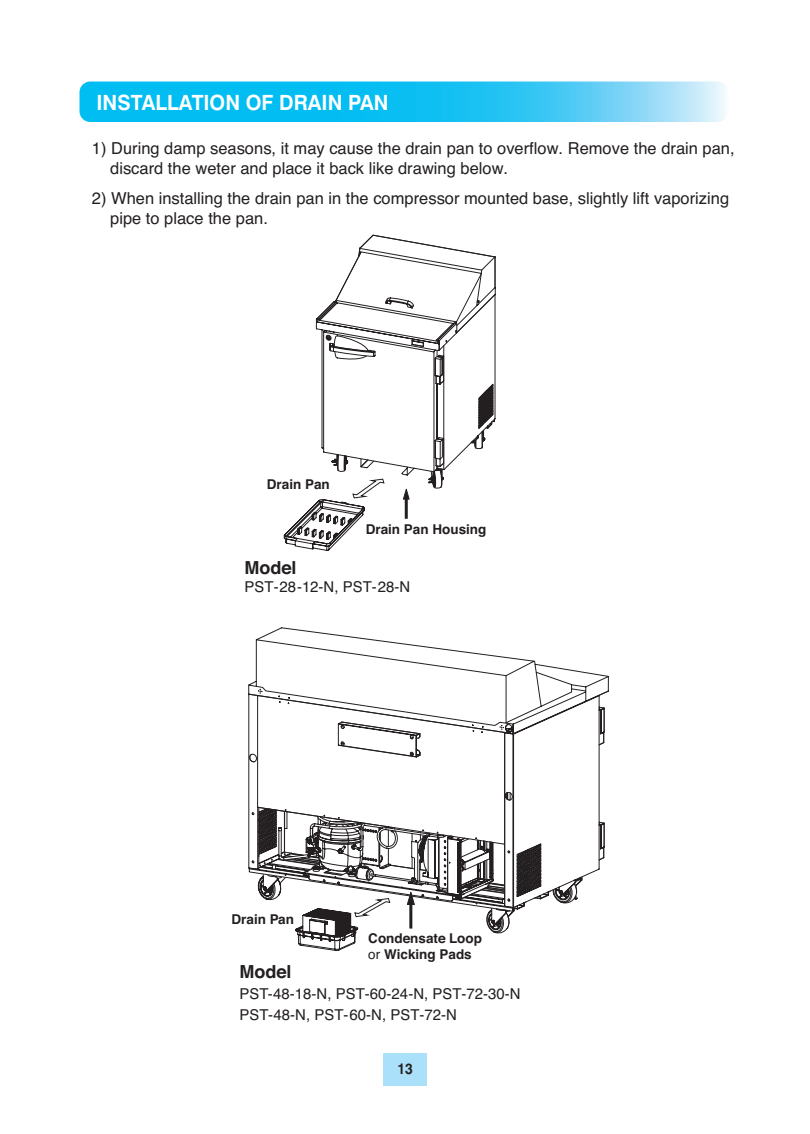
<style>
.page{position:relative;width:810px;height:1134px;background:#fff}
.page>*{position:absolute;margin:0;border:0;box-sizing:border-box;transform-origin:0 0}
.t1{font:700 21px "Swiss 721 BT";color:#fff;scale:.95 1}
.t2{font:700 18px "Helvetica";color:#231f20}
.t3{font:16.5px/19.8px "Helvetica";color:#231f20}
.t4{font:15px/21px "Helvetica";color:#231f20}
.t5{font:700 15px "Swiss 721 BT";color:#231f20;scale:.9 1}
.t6{font:700 13.5px/16.2px "Helvetica";color:#231f20}
.s1{font-weight:400}
</style>
<div class="page">
<div style="left:383px;top:1053px;width:44px;height:33px;background:#aae0f9"></div>
<svg style="left:80px;top:82px;width:646px;height:40px;background:#2ec6f3"></svg>
<svg style="left:316px;top:234px;width:180px;height:111px"></svg>
<svg style="left:283px;top:345px;width:213px;height:206px"></svg>
<svg style="left:248px;top:627px;width:361px;height:233px"></svg>
<svg style="left:248px;top:721px;width:352px;height:230px"></svg>
<p class="t1" style="left:96px;top:89px;width:309px">INSTALLATION OF DRAIN PAN</p>
<p class="t3" style="left:110px;top:139px;width:626px;text-indent:-18px">1) During damp seasons, it may cause the drain pan to overflow. Remove the drain pan, discard the weter and place it back like drawing below.</p>
<p class="t3" style="left:110px;top:189px;width:620px;text-indent:-18px">2) When installing the drain pan in the compressor mounted base, slightly lift vaporizing pipe to place the pan.</p>
<p class="t6" style="left:267px;top:477px;width:65px">Drain Pan</p>
<p class="t6" style="left:366px;top:521px;width:122px">Drain Pan Housing</p>
<p class="t2" style="left:245px;top:554px;width:54px">Model</p>
<p class="t4" style="left:245px;top:577px;width:167px">PST-28-12-N, PST-28-N</p>
<p class="t6" style="left:232px;top:911px;width:64px">Drain Pan</p>
<p class="t6" style="left:368px;top:931px;width:115px">Condensate Loop <span class="s1">or</span> Wicking Pads</p>
<p class="t2" style="left:239px;top:957px;width:54px">Model</p>
<p class="t4" style="left:239px;top:984px;width:283px">PST-48-18-N, PST-60-24-N, PST-72-30-N<br>PST-48-N, PST-60-N, PST-72-N</p>
<p class="t5" style="left:397px;top:1060px;width:19px">13</p>
</div>
